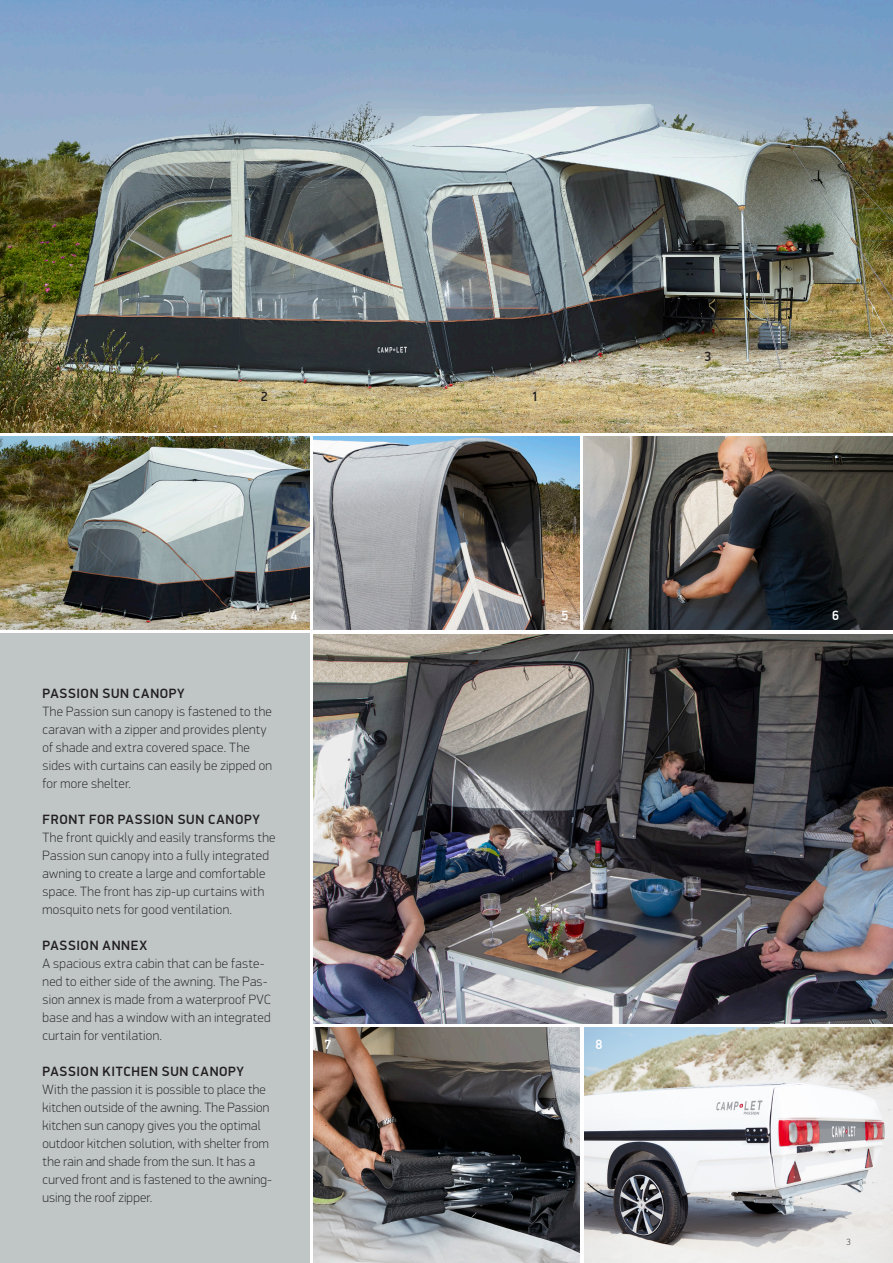
<style>
.page{position:relative;width:893px;height:1263px;background:#fff}
.page>*{position:absolute;margin:0;border:0;box-sizing:border-box;transform-origin:0 0}
.BRØDTEKST_Produkt{font:100 13.5px/18px "PF Din Display Pro";letter-spacing:.02em;color:#231f20}
.BRØDTEKST_Produkt-2{font:500 13.5px "PF Din Display Pro";letter-spacing:.05em;color:#231f20}
.BILLEDTAL{font:500 13.5px "PF Din Display Pro";color:#fff}
.BILLEDTAL-2{font:500 13.5px "PF Din Display Pro";color:#231f20}
.t1{font:100 9px "PF Din Display Pro";color:#231f20}
</style>
<div class="page">
<div style="left:0;top:634px;width:309px;height:629px;background:#bfc6c5"></div>
<img style="left:0;top:436px;width:309px;height:193px">
<img style="left:0;top:0;width:893px;height:432px">
<img style="left:313px;top:436px;width:267px;height:193px">
<img style="left:313px;top:635px;width:580px;height:388px">
<img style="left:584px;top:1027px;width:309px;height:236px">
<img style="left:584px;top:437px;width:309px;height:192px">
<img style="left:313px;top:1028px;width:267px;height:235px">
<p class="BILLEDTAL-2" style="left:261px;top:388px;width:8px">2</p>
<p class="BILLEDTAL-2" style="left:532px;top:388px;width:8px">1</p>
<p class="BILLEDTAL-2" style="left:704px;top:349px;width:8px">3</p>
<p class="BILLEDTAL" style="left:291px;top:607px;width:8px">4</p>
<p class="BILLEDTAL" style="left:561px;top:607px;width:8px">5</p>
<p class="BILLEDTAL" style="left:832px;top:607px;width:8px">6</p>
<p class="BRØDTEKST_Produkt-2" style="left:43px;top:686px;width:144px">PASSION SUN CANOPY</p>
<p class="BRØDTEKST_Produkt" style="left:43px;top:703px;width:231px">The Passion sun canopy is fastened to the caravan with a zipper and provides plenty of shade and extra covered space. The sides with curtains can easily be zipped on for more shelter.</p>
<p class="BRØDTEKST_Produkt-2" style="left:43px;top:812px;width:219px">FRONT FOR PASSION SUN CANOPY</p>
<p class="BRØDTEKST_Produkt" style="left:43px;top:829px;width:235px">The front quickly and easily transforms the Passion sun canopy into a fully integrated awning to create a large and comfortable space. The front has zip-up curtains with mosquito nets for good ventilation.</p>
<p class="BRØDTEKST_Produkt-2" style="left:43px;top:938px;width:106px">PASSION ANNEX</p>
<p class="BRØDTEKST_Produkt" style="left:43px;top:955px;width:230px">A spacious extra cabin that can be faste&shy;ned to either side of the awning. The Pas&shy;sion annex is made from a waterproof PVC base and has a window with an integrated curtain for ventilation.</p>
<p class="BRØDTEKST_Produkt-2" style="left:43px;top:1064px;width:203px">PASSION KITCHEN SUN CANOPY</p>
<p class="BRØDTEKST_Produkt" style="left:43px;top:1081px;width:230px">With the passion it is possible to place the kitchen outside of the awning. The Passion kitchen sun canopy gives you the optimal outdoor kitchen solution, with shelter from the rain and shade from the sun. It has a curved front and is fastened to the awning&shy;using the roof zipper.</p>
<p class="BILLEDTAL" style="left:325px;top:1036px;width:8px">7</p>
<p class="BILLEDTAL" style="left:595px;top:1036px;width:8px">8</p>
<p class="t1" style="left:846px;top:1237px;width:6px">3</p>
</div>
